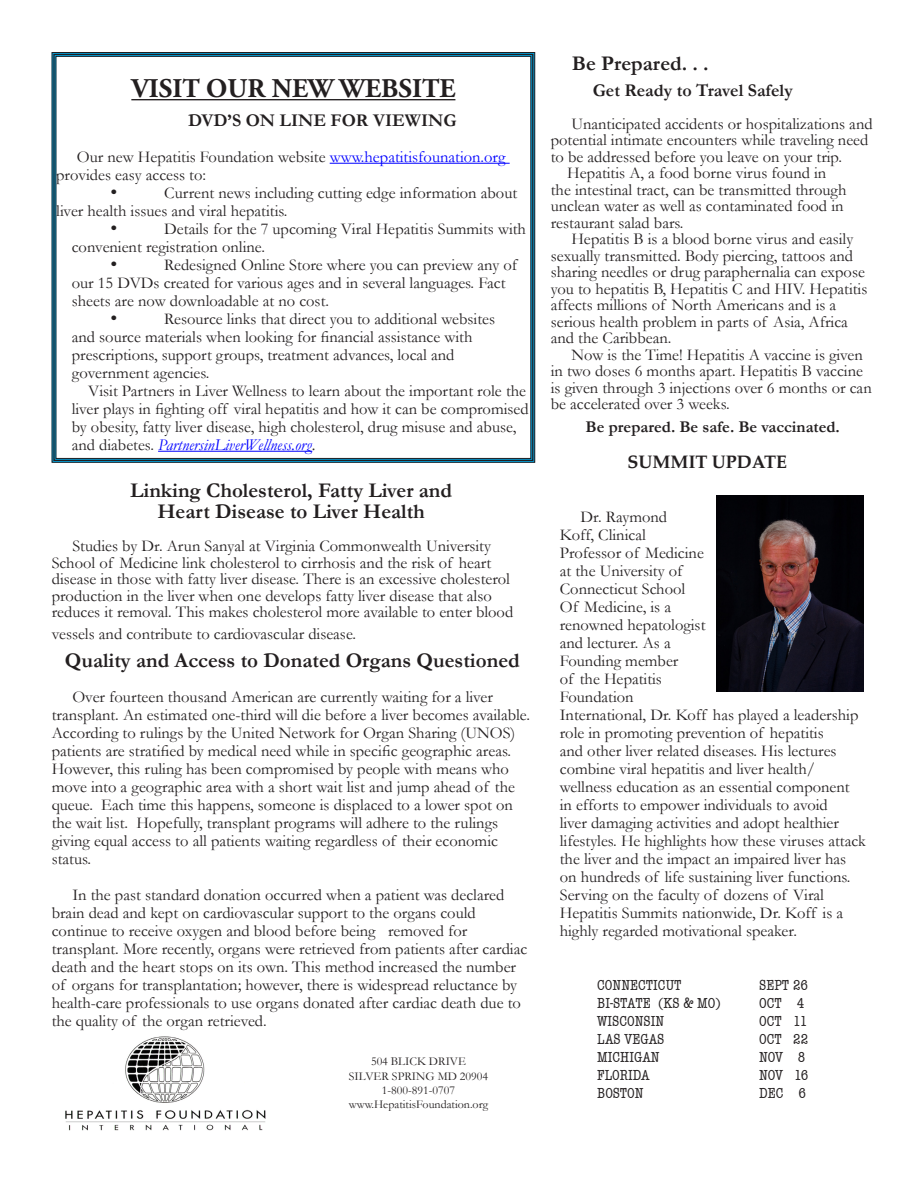
<style>
.page{position:relative;width:918px;height:1188px;background:#fff}
.page>*{position:absolute;margin:0;border:0;box-sizing:border-box;transform-origin:0 0}
.t1{font:700 27px "Adobe Garamond Pro";color:#231f20}
.t2{font:700 21px "Garamond";color:#231f20}
.t3{font:700 18px "Garamond";color:#231f20}
.t4{font:700 18px "Palatino";color:#231f20}
.List_Paragraph{font:16.5px/18px "Garamond";color:#231f20}
.t5{font:700 16.5px "Garamond";color:#231f20}
.List_Paragraph-2{font:16.5px "Symbol";color:#231f20}
.t6{font:condensed 15px "American Typewriter";color:#231f20}
.t7{font:12px "Garamond";color:#231f20}
.s1{color:#00f}
.s2{font-style:italic;color:#00f}
.s3{font-style:italic}
</style>
<div class="page">
<svg style="left:51px;top:52px;width:484px;height:411px"></svg>
<img style="left:65px;top:1036px;width:201px;height:95px">
<img style="left:716px;top:496px;width:148px;height:196px">
<p class="t1" style="left:131px;top:73px;width:326px">VISIT OUR NEW WEBSITE</p>
<p class="t3" style="left:188px;top:110px;width:270px">DVD’S ON LINE FOR VIEWING</p>
<p class="List_Paragraph" style="left:56px;top:148px;width:451px;text-indent:21px">Our new Hepatitis Foundation website <span class="s1">www.hepatitisfounation.org </span>provides easy access to:</p>
<p class="List_Paragraph-2" style="left:110px;top:184px;width:9px">•</p>
<p class="List_Paragraph" style="left:56px;top:184px;width:463px;text-indent:108px">Current news including cutting edge information about liver health issues and viral hepatitis.</p>
<p class="List_Paragraph-2" style="left:110px;top:220px;width:9px">•</p>
<p class="List_Paragraph" style="left:72px;top:220px;width:456px;text-indent:92px">Details for the 7 upcoming Viral Hepatitis Summits with convenient registration online.</p>
<p class="List_Paragraph-2" style="left:110px;top:256px;width:9px">•</p>
<p class="List_Paragraph" style="left:72px;top:256px;width:447px;text-indent:92px">Redesigned Online Store where you can preview any of our 15 DVDs created for various ages and in several languages. Fact sheets are now downloadable at no cost.</p>
<p class="List_Paragraph-2" style="left:110px;top:310px;width:9px">•</p>
<p class="List_Paragraph" style="left:72px;top:310px;width:425px;text-indent:92px">Resource links that direct you to additional websites and source materials when looking for financial assistance with prescriptions, support groups, treatment advances, local and government agencies.</p>
<p class="List_Paragraph" style="left:72px;top:382px;width:458px;text-indent:16px">Visit Partners in Liver Wellness to learn about the important role the liver plays in fighting off viral hepatitis and how it can be compromised by obesity, fatty liver disease, high cholesterol, drug misuse and abuse, and diabetes. <span class="s2">PartnersinLiverWellness.org</span><span class="s3">.</span></p>
<p class="t2" style="left:130px;top:478px;width:324px">Linking Cholesterol, Fatty Liver and</p>
<p class="t2" style="left:157px;top:499px;width:269px">Heart Disease to Liver Health</p>
<p class="List_Paragraph" style="left:52px;top:538px;width:463px;line-height:16.5px;text-indent:21px">Studies by Dr. Arun Sanyal at Virginia Commonwealth University School of Medicine link cholesterol to cirrhosis and the risk of heart disease in those with fatty liver disease. There is an excessive cholesterol production in the liver when one develops fatty liver disease that also reduces it removal. This makes cholesterol more available to enter blood</p>
<p class="List_Paragraph" style="left:52px;top:625px;width:306px">vessels and contribute to cardiovascular disease.</p>
<p class="t2" style="left:65px;top:647px;width:457px">Quality and Access to Donated Organs Questioned</p>
<p class="List_Paragraph" style="left:52px;top:688px;width:480px;text-indent:21px">Over fourteen thousand American are currently waiting for a liver transplant. An estimated one-third will die before a liver becomes available.<br>According to rulings by the United Network for Organ Sharing (UNOS) patients are stratified by medical need while in specific geographic areas.<br>However, this ruling has been compromised by people with means who move into a geographic area with a short wait list and jump ahead of the queue. Each time this happens, someone is displaced to a lower spot on the wait list. Hopefully, transplant programs will adhere to the rulings giving equal access to all patients waiting regardless of their economic status.</p>
<p class="List_Paragraph" style="left:52px;top:886px;width:477px;text-indent:21px">In the past standard donation occurred when a patient was declared brain dead and kept on cardiovascular support to the organs could continue to receive oxygen and blood before being removed for transplant. More recently, organs were retrieved from patients after cardiac death and the heart stops on its own. This method increased the number of organs for transplantation; however, there is widespread reluctance by health-care professionals to use organs donated after cardiac death due to the quality of the organ retrieved.</p>
<p class="t7" style="left:371px;top:1054px;width:96px">504 BLICK DRIVE</p>
<p class="t7" style="left:349px;top:1069px;width:141px">SILVER SPRING MD 20904</p>
<p class="t7" style="left:382px;top:1083px;width:75px">1-800-891-0707</p>
<p class="t7" style="left:349px;top:1098px;width:141px">www.HepatitisFoundation.org</p>
<p class="t2" style="left:572px;top:51px;width:138px">Be Prepared. . .</p>
<p class="t3" style="left:593px;top:79px;width:202px">Get Ready to Travel Safely</p>
<p class="List_Paragraph" style="left:551px;top:115px;width:323px;line-height:16.5px;text-indent:21px">Unanticipated accidents or hospitalizations and potential intimate encounters while traveling need to be addressed before you leave on your trip.</p>
<p class="List_Paragraph" style="left:551px;top:164px;width:297px;line-height:16.5px;text-indent:16px">Hepatitis A, a food borne virus found in the intestinal tract, can be transmitted through unclean water as well as contaminated food in restaurant salad bars.</p>
<p class="List_Paragraph" style="left:551px;top:230px;width:318px;line-height:16.5px;text-indent:21px">Hepatitis B is a blood borne virus and easily sexually transmitted. Body piercing, tattoos and sharing needles or drug paraphernalia can expose you to hepatitis B, Hepatitis C and HIV. Hepatitis affects millions of North Americans and is a serious health problem in parts of Asia, Africa and the Caribbean.</p>
<p class="List_Paragraph" style="left:551px;top:346px;width:322px;line-height:16.5px;text-indent:21px">Now is the Time! Hepatitis A vaccine is given in two doses 6 months apart. Hepatitis B vaccine is given through 3 injections over 6 months or can be accelerated over 3 weeks.</p>
<p class="t5" style="left:586px;top:417px;width:256px">Be prepared. Be safe. Be vaccinated.</p>
<p class="t4" style="left:627px;top:447px;width:161px">SUMMIT UPDATE</p>
<p class="List_Paragraph" style="left:560px;top:508px;width:308px;text-indent:21px">Dr. Raymond<br>Koff, Clinical<br>Professor of Medicine<br>at the University of<br>Connecticut School<br>Of Medicine, is a<br>renowned hepatologist<br>and lecturer. As a<br>Founding member<br>of the Hepatitis<br>Foundation<br>International, Dr. Koff has played a leadership role in promoting prevention of hepatitis<br>and other liver related diseases. His lectures combine viral hepatitis and liver health/ wellness education as an essential component in efforts to empower individuals to avoid<br>liver damaging activities and adopt healthier lifestyles. He highlights how these viruses attack the liver and the impact an impaired liver has on hundreds of life sustaining liver functions.<br>Serving on the faculty of dozens of Viral<br>Hepatitis Summits nationwide, Dr. Koff is a highly regarded motivational speaker.</p>
<p class="t6" style="left:597px;top:974px;width:86px">CONNECTICUT</p>
<p class="t6" style="left:759px;top:974px;width:50px">SEPT 26</p>
<p class="t6" style="left:597px;top:992px;width:125px">BI-STATE (KS &amp; MO)</p>
<p class="t6" style="left:759px;top:992px;width:47px">OCT 4</p>
<p class="t6" style="left:597px;top:1010px;width:68px">WISCONSIN</p>
<p class="t6" style="left:759px;top:1010px;width:50px">OCT 11</p>
<p class="t6" style="left:597px;top:1028px;width:69px">LAS VEGAS</p>
<p class="t6" style="left:759px;top:1028px;width:50px">OCT 22</p>
<p class="t6" style="left:597px;top:1046px;width:64px">MICHIGAN</p>
<p class="t6" style="left:759px;top:1046px;width:48px">NOV 8</p>
<p class="t6" style="left:597px;top:1064px;width:54px">FLORIDA</p>
<p class="t6" style="left:759px;top:1064px;width:51px">NOV 16</p>
<p class="t6" style="left:597px;top:1082px;width:48px">BOSTON</p>
<p class="t6" style="left:759px;top:1082px;width:48px">DEC 6</p>
</div>
